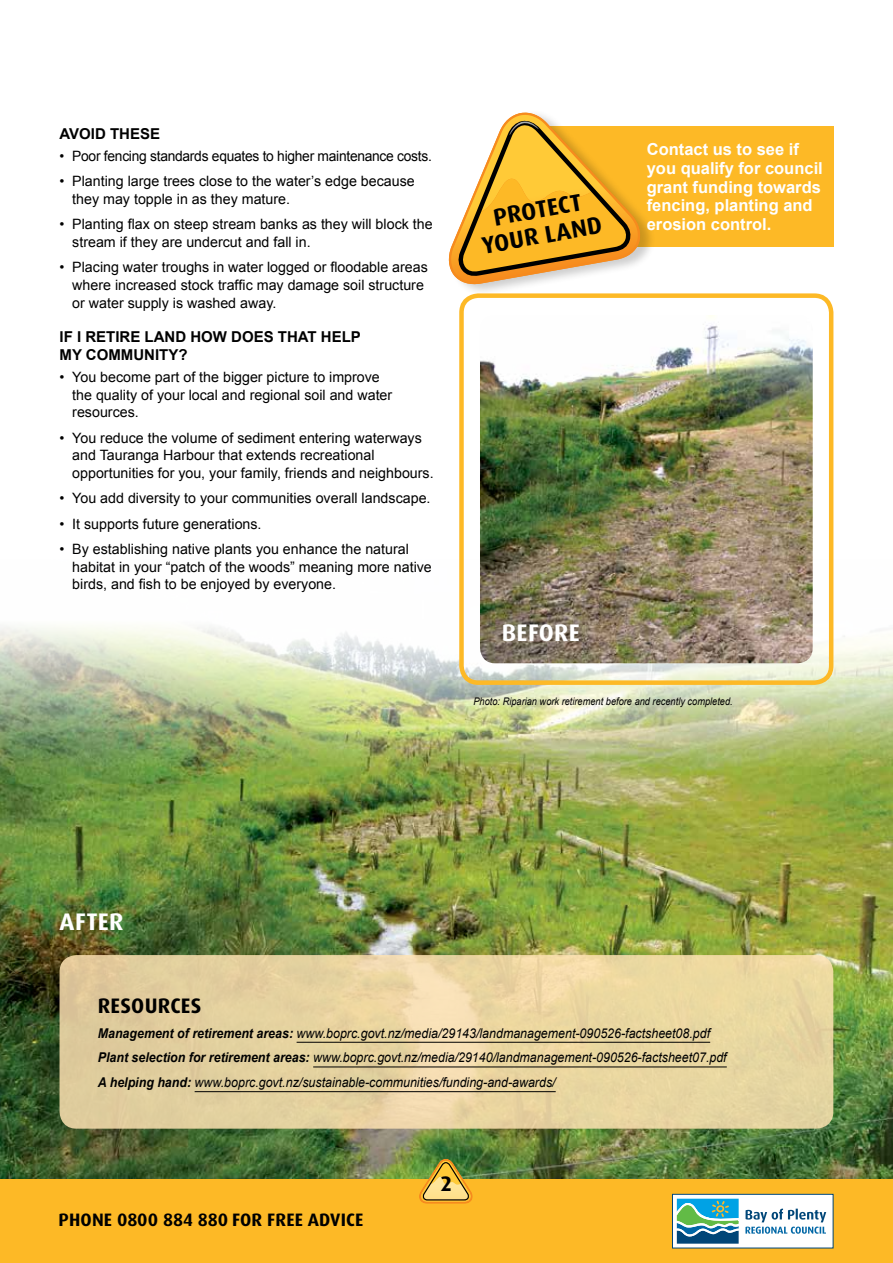
<style>
.page{position:relative;width:893px;height:1263px;background:#fff}
.page>*{position:absolute;margin:0;border:0;box-sizing:border-box;transform-origin:0 0}
.t1{font:700 24px/25.5px "Dax Pro";color:#000;text-align:center}
.t2{font:700 24px "Dax Pro";color:#fff}
.t3{font:700 21px "Dax Pro";letter-spacing:.005em;color:#000}
.t4{font:700 18px "Dax Pro";letter-spacing:.01em;color:#000}
.t5{font:700 16.5px/18.8px "Arial";color:#fff}
.t6{font:700 15px/18px "Arial";color:#000}
.t7{font:14.25px/17.7px "Arial";color:#000}
.t8{font:14.25px "Arial";letter-spacing:-.02em;color:#000}
.t9{font:italic 13.5px/24.8px "Arial";color:#000;scale:.92 1}
.t10{font:italic 10.5px "Arial";color:#000;scale:.88 1}
.s1{font-weight:700}
</style>
<div class="page">
<img style="left:0;top:560px;width:893px;height:619px">
<div style="left:0;top:1179px;width:893px;height:84px;background:#fdb926"></div>
<div style="left:672px;top:1194px;width:161px;height:54px;background:#fff"></div>
<div style="left:672px;top:1194px;width:161px;height:54px;border:1px solid #004678"></div>
<svg style="left:677px;top:1199px;width:62px;height:45px;background:#479daa"></svg>
<svg style="left:745px;top:1208px;width:81px;height:26px"></svg>
<svg style="left:60px;top:955px;width:773px;height:174px;background:#e6d2a0"></svg>
<hr style="left:297px;top:1042px;width:413px;height:1px;background:#000">
<hr style="left:313px;top:1067px;width:414px;height:1px;background:#000">
<hr style="left:195px;top:1091px;width:361px;height:1px;background:#000">
<div style="left:546px;top:126px;width:287px;height:121px;background:#fdb926"></div>
<div style="left:450px;top:109px;width:206px;height:187px;background:#000;opacity:.2"></div>
<svg style="left:448px;top:111px;width:194px;height:174px"></svg>
<div style="left:459px;top:293px;width:374px;height:392px;border:4px solid #fdb926;border-radius:17px"></div>
<img style="left:480px;top:315px;width:333px;height:348px">
<svg style="left:418px;top:1159px;width:55px;height:45px;background:#bda848"></svg>
<p class="t6" style="left:60px;top:125px;width:102px">AVOID THESE</p>
<p class="t8" style="left:60px;top:147px;width:374px">• Poor fencing standards equates to higher maintenance costs.</p>
<p class="t7" style="left:72px;top:173px;width:344px;text-indent:-13px">• Planting large trees close to the water’s edge because they may topple in as they mature.</p>
<p class="t7" style="left:72px;top:216px;width:362px;text-indent:-13px">• Planting flax on steep stream banks as they will block the stream if they are undercut and fall in.</p>
<p class="t7" style="left:72px;top:259px;width:357px;text-indent:-13px">• Placing water troughs in water logged or floodable areas where increased stock traffic may damage soil structure or water supply is washed away.</p>
<p class="t6" style="left:60px;top:328px;width:303px">IF I RETIRE LAND HOW DOES THAT HELP<br>MY COMMUNITY?</p>
<p class="t7" style="left:72px;top:368px;width:321px;text-indent:-13px">• You become part of the bigger picture to improve the quality of your local and regional soil and water resources.</p>
<p class="t7" style="left:72px;top:429px;width:363px;text-indent:-13px">• You reduce the volume of sediment entering waterways and Tauranga Harbour that extends recreational opportunities for you, your family, friends and neighbours.</p>
<p class="t7" style="left:60px;top:490px;width:373px">• You add diversity to your communities overall landscape.</p>
<p class="t7" style="left:60px;top:515px;width:204px">• It supports future generations.</p>
<p class="t7" style="left:72px;top:540px;width:361px;text-indent:-13px">• By establishing native plants you enhance the natural habitat in your “patch of the woods” meaning more native birds, and fish to be enjoyed by everyone.</p>
<h1 class="t1" style="left:476px;top:208px;width:122px;rotate:-10deg">PROTECT<br>YOUR L AND</h1>
<p class="t5" style="left:647px;top:140px;width:178px">Contact us to see if you qualify for council grant funding towards fencing, planting and erosion control.</p>
<h1 class="t2" style="left:502px;top:617px;width:29px">BEFOR</h1>
<h1 class="t2" style="left:569px;top:617px;width:13px">E</h1>
<p class="t10" style="left:473px;top:695px;width:296px">Photo: Riparian work retirement before and recently completed.</p>
<h1 class="t2" style="left:60px;top:906px;width:63px">AFTER</h1>
<h2 class="t3" style="left:98px;top:992px;width:105px">RESOURCES</h2>
<p class="t9" style="left:98px;top:1021px;width:685px"><span class="s1">Management of retirement areas:</span> www.boprc.govt.nz/media/29143/landmanagement-090526-factsheet08.pdf<br><span class="s1">Plant selection for retirement areas:</span> www.boprc.govt.nz/media/29140/landmanagement-090526-factsheet07.pdf<br><span class="s1">A helping hand:</span> www.boprc.govt.nz/sustainable-communities/funding-and-awards/</p>
<p class="t4" style="left:59px;top:1208px;width:304px">PHONE 0800 884 880 FOR FREE ADVICE</p>
<h2 class="t3" style="left:441px;top:1170px;width:12px">2</h2>
</div>
